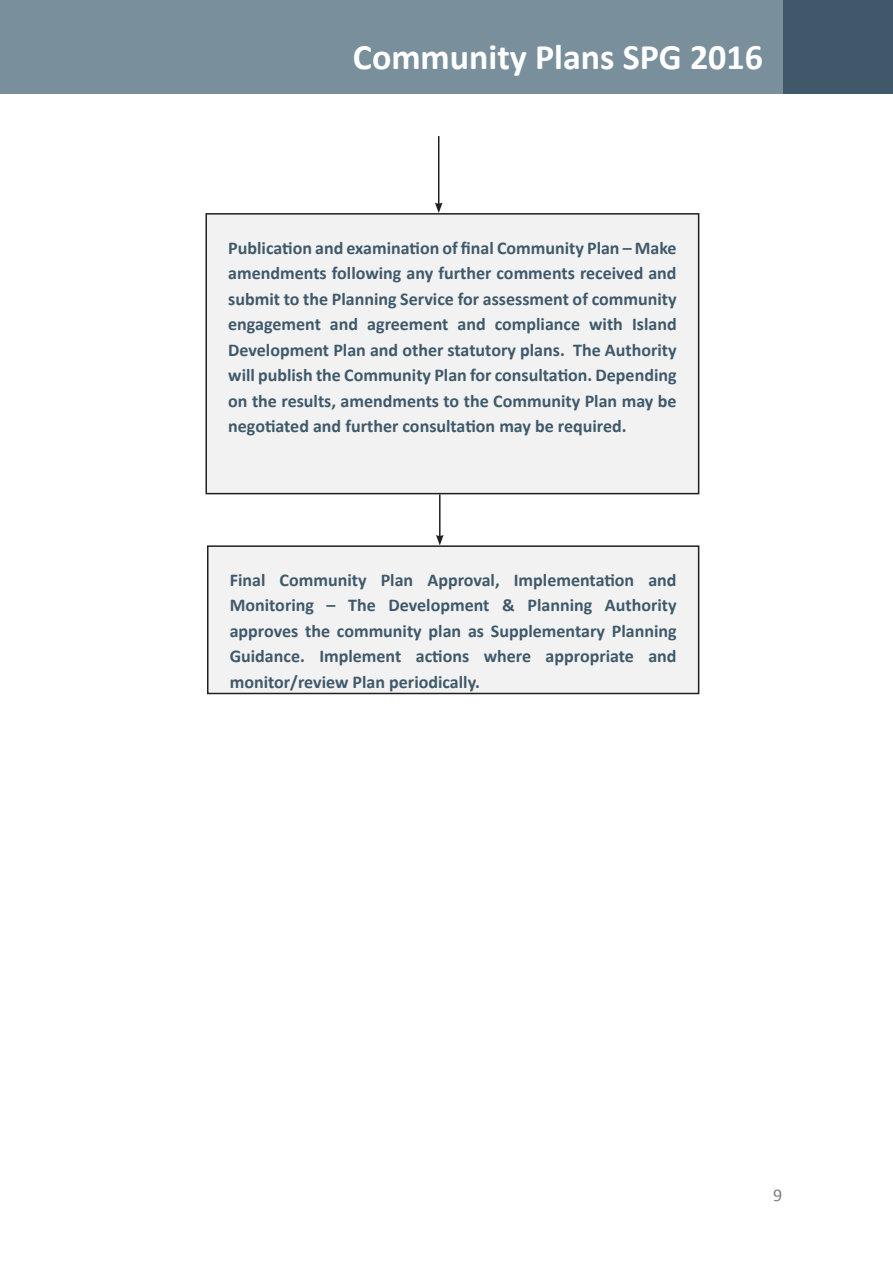
<style>
.page{position:relative;width:893px;height:1263px;background:#fff}
.page>*{position:absolute;margin:0;border:0;box-sizing:border-box;transform-origin:0 0}
.section_title{font:700 36px "Calibri";color:#fff}
.Flow_Diagram_Text{font:700 18px/25.5px "Calibri";color:#3f596b;text-align:justify}
.t1{font:18px "Calibri";color:#7a7c81}
</style>
<div class="page">
<div style="left:782px;top:0;width:111px;height:94px;background:#3f596b"></div>
<div style="left:0;top:0;width:782px;height:94px;background:#798f9c"></div>
<hr style="left:438px;top:136px;width:1px;height:69px;background:#231f20">
<svg style="left:435px;top:203px;width:8px;height:10px"></svg>
<div style="left:206px;top:214px;width:493px;height:280px;background:#f2f2f2"></div>
<div style="left:205px;top:213px;width:494px;height:281px;border:2px solid #231f20"></div>
<div style="left:208px;top:546px;width:491px;height:147px;background:#f2f2f2"></div>
<div style="left:207px;top:545px;width:492px;height:149px;border:2px solid #231f20"></div>
<hr style="left:439px;top:494px;width:2px;height:43px;background:#231f20">
<svg style="left:436px;top:535px;width:8px;height:10px"></svg>
<p class="section_title" style="left:353px;top:34px;width:412px">Community Plans SPG 2016</p>
<p class="Flow_Diagram_Text" style="left:228px;top:235px;width:450px">Publication and examination of final Community Plan – Make amendments following any further comments received and submit to the Planning Service for assessment of community engagement and agreement and compliance with Island Development Plan and other statutory plans. The Authority will publish the Community Plan for consultation. Depending on the results, amendments to the Community Plan may be negotiated and further consultation may be required.</p>
<p class="Flow_Diagram_Text" style="left:230px;top:567px;width:448px">Final Community Plan Approval, Implementation and Monitoring – The Development &amp; Planning Authority approves the community plan as Supplementary Planning Guidance. Implement actions where appropriate and monitor/review Plan periodically.</p>
<p class="t1" style="left:773px;top:1184px;width:11px">9</p>
</div>
